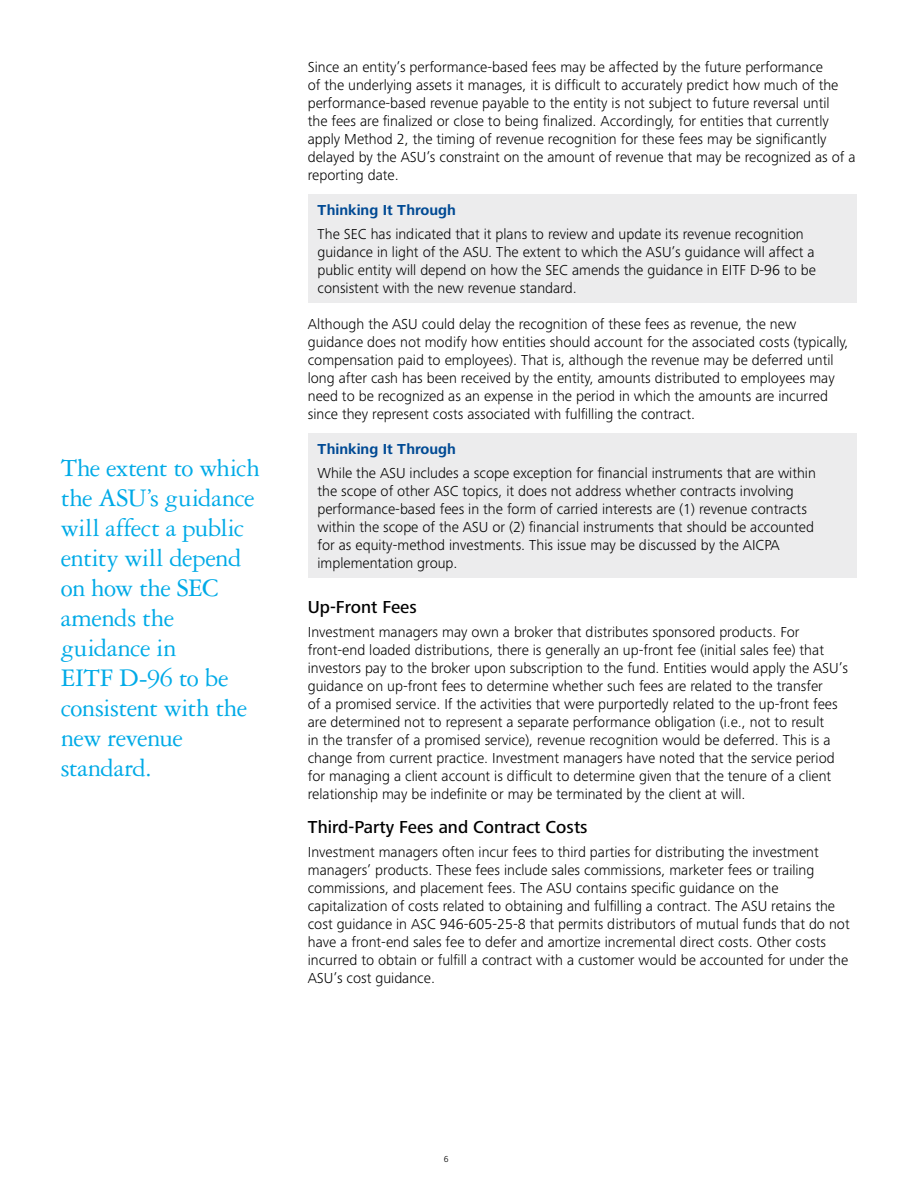
<style>
.page{position:relative;width:918px;height:1188px;background:#fff}
.page>*{position:absolute;margin:0;border:0;box-sizing:border-box;transform-origin:0 0}
.t1{font:27px/30px "Garamond 3 LT Std";letter-spacing:-.02em;color:#00aae7}
.t2{font:500 18px "Frutiger Next Pro";color:#000}
.t3{font:300 15px/18px "Frutiger Next Pro";color:#000}
.t4{font:700 15px "Frutiger Next Pro";color:#004a94}
.t5{font:300 9px "Frutiger Next Pro";color:#000}
</style>
<div class="page">
<div style="left:308px;top:194px;width:549px;height:108px;background:#ececed"></div>
<div style="left:308px;top:434px;width:549px;height:144px;background:#ececed"></div>
<h1 class="t1" style="left:61px;top:453px;width:201px">The extent to which the ASU’s guidance will affect a public entity will depend on how the SEC amends the guidance in<br>EITF D-96 to be consistent with the new revenue standard.</h1>
<p class="t3" style="left:308px;top:58px;width:549px">Since an entity’s performance-based fees may be affected by the future performance<br>of the underlying assets it manages, it is difficult to accurately predict how much of the performance-based revenue payable to the entity is not subject to future reversal until<br>the fees are finalized or close to being finalized. Accordingly, for entities that currently apply Method 2, the timing of revenue recognition for these fees may be significantly delayed by the ASU’s constraint on the amount of revenue that may be recognized as of a reporting date.</p>
<p class="t4" style="left:318px;top:201px;width:140px">Thinking It Through</p>
<p class="t3" style="left:318px;top:225px;width:500px">The SEC has indicated that it plans to review and update its revenue recognition guidance in light of the ASU. The extent to which the ASU’s guidance will affect a public entity will depend on how the SEC amends the guidance in EITF D-96 to be consistent with the new revenue standard.</p>
<p class="t3" style="left:308px;top:315px;width:542px">Although the ASU could delay the recognition of these fees as revenue, the new guidance does not modify how entities should account for the associated costs (typically, compensation paid to employees). That is, although the revenue may be deferred until long after cash has been received by the entity, amounts distributed to employees may need to be recognized as an expense in the period in which the amounts are incurred since they represent costs associated with fulfilling the contract.</p>
<p class="t4" style="left:318px;top:441px;width:140px">Thinking It Through</p>
<p class="t3" style="left:318px;top:464px;width:500px">While the ASU includes a scope exception for financial instruments that are within the scope of other ASC topics, it does not address whether contracts involving performance-based fees in the form of carried interests are (1) revenue contracts within the scope of the ASU or (2) financial instruments that should be accounted for as equity-method investments. This issue may be discussed by the AICPA implementation group.</p>
<p class="t2" style="left:308px;top:596px;width:111px">Up-Front Fees</p>
<p class="t3" style="left:308px;top:623px;width:542px">Investment managers may own a broker that distributes sponsored products. For front-end loaded distributions, there is generally an up-front fee (initial sales fee) that investors pay to the broker upon subscription to the fund. Entities would apply the ASU’s guidance on up-front fees to determine whether such fees are related to the transfer<br>of a promised service. If the activities that were purportedly related to the up-front fees are determined not to represent a separate performance obligation (i.e., not to result<br>in the transfer of a promised service), revenue recognition would be deferred. This is a change from current practice. Investment managers have noted that the service period for managing a client account is difficult to determine given that the tenure of a client relationship may be indefinite or may be terminated by the client at will.</p>
<p class="t2" style="left:308px;top:817px;width:281px">Third-Party Fees and Contract Costs</p>
<p class="t3" style="left:308px;top:843px;width:543px">Investment managers often incur fees to third parties for distributing the investment managers’ products. These fees include sales commissions, marketer fees or trailing commissions, and placement fees. The ASU contains specific guidance on the capitalization of costs related to obtaining and fulfilling a contract. The ASU retains the cost guidance in ASC 946-605-25-8 that permits distributors of mutual funds that do not have a front-end sales fee to defer and amortize incremental direct costs. Other costs incurred to obtain or fulfill a contract with a customer would be accounted for under the ASU’s cost guidance.</p>
<p class="t5" style="left:444px;top:1154px;width:6px">6</p>
</div>
